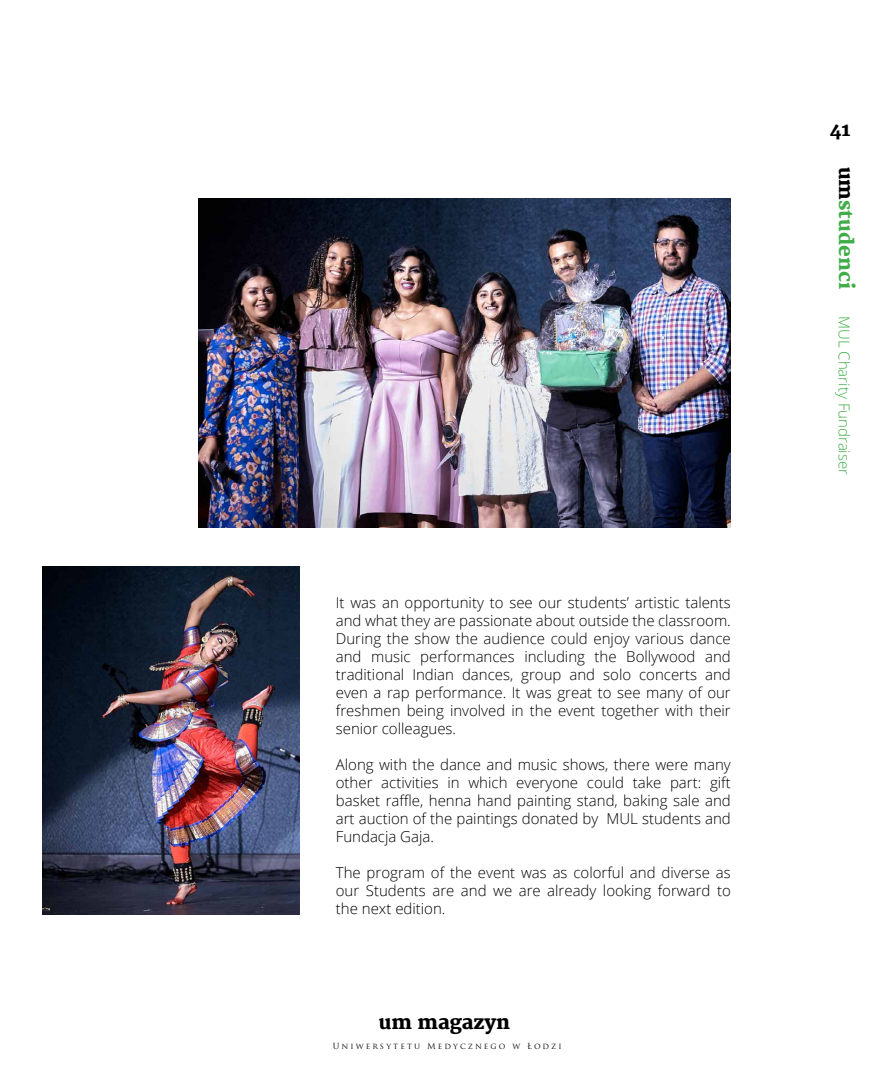
<style>
.page{position:relative;width:893px;height:1085px;background:#fff}
.page>*{position:absolute;margin:0;border:0;box-sizing:border-box;transform-origin:0 0}
.t1{font:800 19.5px "Merriweather";color:#41ad49}
.t2{font:800 19.5px "Merriweather";color:#000}
.t3{font:800 18.45px "Merriweather";color:#000}
.t4{font:300 15px/18px "Open Sans";color:#000;text-align:justify}
.t5{font:300 15px "Open Sans";color:#41ad49}
.t6{font:8.25px "Trajan Pro";letter-spacing:.26em;color:#0a0a0b}
.s1{color:#000}
</style>
<div class="page">
<img style="left:198px;top:198px;width:533px;height:329px">
<img style="left:43px;top:566px;width:257px;height:348px">
<p class="t4" style="left:336px;top:593px;width:396px">It was an opportunity to see our students’ artistic talents and what they are passionate about outside the classroom.<br>During the show the audience could enjoy various dance and music performances including the Bollywood and traditional Indian dances, group and solo concerts and even a rap performance. It was great to see many of our freshmen being involved in the event together with their senior colleagues.</p>
<p class="t4" style="left:336px;top:755px;width:396px">Along with the dance and music shows, there were many other activities in which everyone could take part: gift basket raffle, henna hand painting stand, baking sale and art auction of the paintings donated by MUL students and Fundacja Gaja.</p>
<p class="t4" style="left:336px;top:863px;width:396px">The program of the event was as colorful and diverse as our Students are and we are already looking forward to the next edition.</p>
<h1 class="t2" style="left:379px;top:1010px;width:133px">um magazyn</h1>
<p class="t6" style="left:333px;top:1040px;width:230px">Uniwersytetu Medycznego w Łodzi</p>
<p class="t3" style="left:830px;top:119px;width:22px">41</p>
<h1 class="t1" style="left:857px;top:166px;width:124px;rotate:90deg"><span class="s1">um</span>studenci</h1>
<p class="t5" style="left:854px;top:316px;width:160px;rotate:90deg">MUL Charity Fundraiser</p>
</div>
